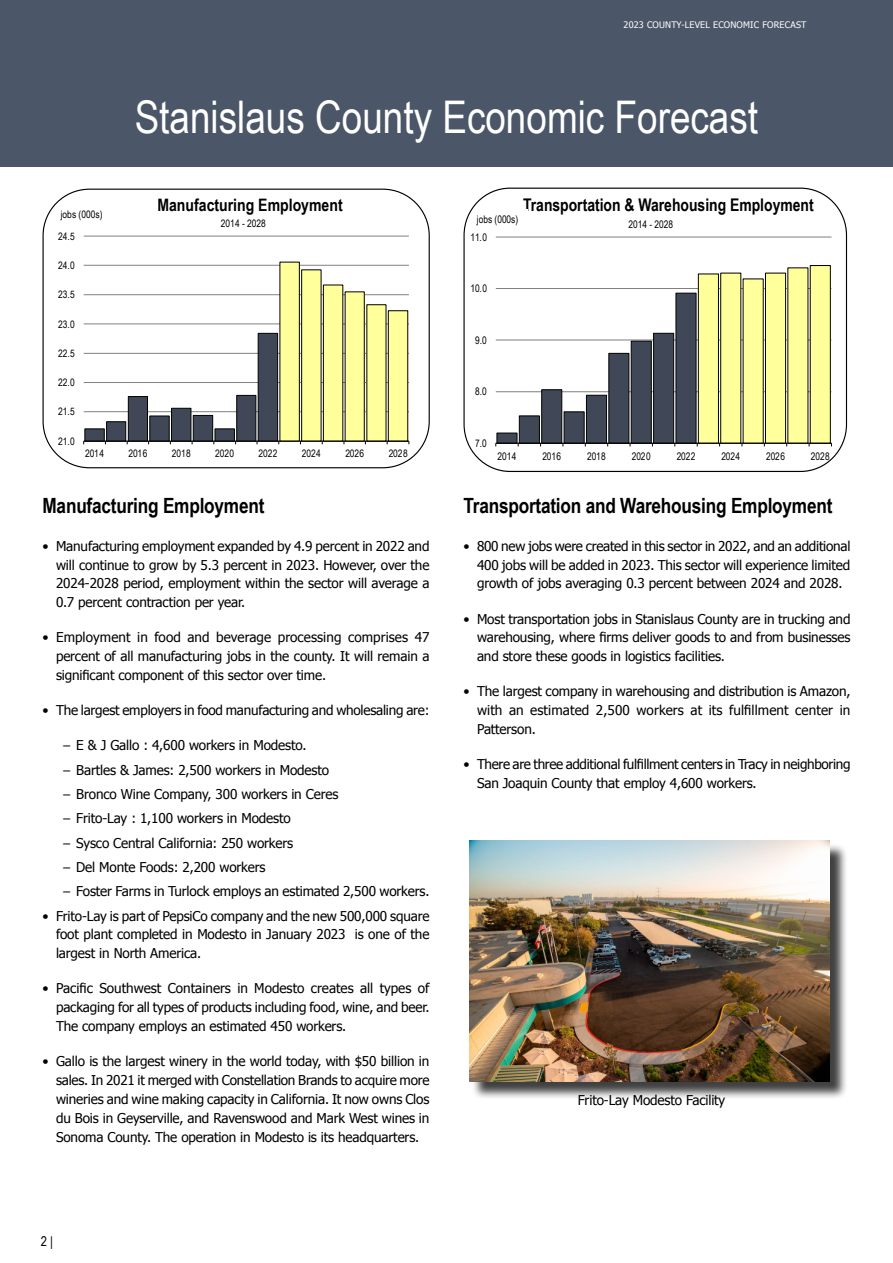
<style>
.page{position:relative;width:893px;height:1263px;background:#fff}
.page>*{position:absolute;margin:0;border:0;box-sizing:border-box;transform-origin:0 0}
.t1{font:45px "Arial Narrow";color:#fff}
.Profile_Subhead_1{font:700 21px "Arial Narrow";letter-spacing:-.01em;color:#000}
.t2{font:700 17.4px "Arial Narrow";color:#000}
.t3{font:700 17.1px "Arial Narrow";color:#000}
.Profile_Body_Text{font:13.5px/18.9px "Tahoma";letter-spacing:-.01em;color:#000;text-align:justify}
.t4{font:13.5px "Arial Narrow";color:#000}
.t5{font:10.5px "Arial Narrow";color:#000}
.t6{font:10.35px "Arial Narrow";letter-spacing:-.01em;color:#000}
.t7{font:9px "Tahoma";letter-spacing:.02em;color:#fff}
.s1{font-family:"Myriad Pro";font-size:15.9px}
</style>
<div class="page">
<div style="left:0;top:0;width:893px;height:167px;background:#4b5768"></div>
<hr style="left:84px;top:411px;width:325px;height:1px;background:#808080">
<hr style="left:84px;top:382px;width:325px;height:1px;background:#808080">
<hr style="left:84px;top:353px;width:325px;height:1px;background:#808080">
<hr style="left:84px;top:324px;width:325px;height:1px;background:#808080">
<hr style="left:84px;top:294px;width:325px;height:1px;background:#808080">
<hr style="left:84px;top:265px;width:325px;height:1px;background:#808080">
<hr style="left:84px;top:236px;width:325px;height:1px;background:#808080">
<div style="left:280px;top:262px;width:19px;height:179px;background:#ffff9b"></div>
<div style="left:280px;top:262px;width:20px;height:179px;border:1px solid #000"></div>
<div style="left:302px;top:270px;width:19px;height:171px;background:#ffff9b"></div>
<div style="left:301px;top:270px;width:20px;height:171px;border:1px solid #000"></div>
<div style="left:323px;top:285px;width:20px;height:156px;background:#ffff9b"></div>
<div style="left:323px;top:285px;width:20px;height:156px;border:1px solid #000"></div>
<div style="left:345px;top:292px;width:19px;height:149px;background:#ffff9b"></div>
<div style="left:345px;top:292px;width:20px;height:149px;border:1px solid #000"></div>
<div style="left:367px;top:305px;width:19px;height:136px;background:#ffff9b"></div>
<div style="left:388px;top:311px;width:20px;height:130px;background:#ffff9b"></div>
<div style="left:388px;top:310px;width:20px;height:131px;border:1px solid #000"></div>
<hr style="left:84px;top:441px;width:325px;height:1px;background:#000">
<svg style="left:83px;top:333px;width:196px;height:111px"></svg>
<hr style="left:496px;top:391px;width:335px;height:1px;background:#808080">
<hr style="left:496px;top:340px;width:335px;height:1px;background:#808080">
<hr style="left:496px;top:288px;width:335px;height:1px;background:#808080">
<hr style="left:496px;top:237px;width:335px;height:1px;background:#808080">
<div style="left:698px;top:274px;width:20px;height:169px;background:#ffff9b"></div>
<div style="left:698px;top:274px;width:21px;height:169px;border:1px solid #000"></div>
<div style="left:721px;top:273px;width:20px;height:170px;background:#ffff9b"></div>
<div style="left:720px;top:273px;width:21px;height:170px;border:1px solid #000"></div>
<div style="left:743px;top:279px;width:20px;height:164px;background:#ffff9b"></div>
<div style="left:765px;top:273px;width:21px;height:170px;background:#ffff9b"></div>
<div style="left:765px;top:273px;width:21px;height:170px;border:1px solid #000"></div>
<div style="left:788px;top:268px;width:20px;height:175px;background:#ffff9b"></div>
<div style="left:810px;top:266px;width:20px;height:177px;background:#ffff9b"></div>
<div style="left:810px;top:265px;width:21px;height:178px;border:1px solid #000"></div>
<hr style="left:496px;top:443px;width:335px;height:1px;background:#000">
<svg style="left:495px;top:293px;width:203px;height:153px"></svg>
<div style="left:472px;top:843px;width:376px;height:257px;background:#000;opacity:.75"></div>
<img style="left:469px;top:841px;width:361px;height:240px">
<p class="t7" style="left:624px;top:19px;width:184px">2023 COUNTY-LEVEL ECONOMIC FORECAST</p>
<p class="t6" style="left:61px;top:207px;width:43px">jobs (000s)</p>
<p class="t6" style="left:58px;top:228px;width:18px">24.5</p>
<p class="t6" style="left:58px;top:258px;width:18px">24.0</p>
<p class="t6" style="left:58px;top:287px;width:18px">23.5</p>
<p class="t6" style="left:58px;top:316px;width:18px">23.0</p>
<p class="t6" style="left:58px;top:346px;width:18px">22.5</p>
<p class="t6" style="left:58px;top:375px;width:18px">22.0</p>
<p class="t6" style="left:58px;top:404px;width:18px">21.5</p>
<p class="t6" style="left:58px;top:434px;width:18px">21.0</p>
<h1 class="t1" style="left:135px;top:85px;width:625px">Stanislaus County Economic Forecast</h1>
<p class="t3" style="left:157px;top:192px;width:187px">Manufacturing Employment</p>
<p class="t6" style="left:221px;top:215px;width:47px">2014 - 2028</p>
<p class="t2" style="left:523px;top:191px;width:292px">Transportation &amp; Warehousing Employment</p>
<p class="t5" style="left:629px;top:216px;width:46px">2014 - 2028</p>
<p class="t5" style="left:477px;top:212px;width:43px">jobs (000s)</p>
<p class="t5" style="left:471px;top:229px;width:18px">11.0</p>
<p class="t5" style="left:471px;top:281px;width:18px">10.0</p>
<p class="t5" style="left:475px;top:332px;width:13px">9.0</p>
<p class="t5" style="left:475px;top:384px;width:13px">8.0</p>
<p class="t5" style="left:475px;top:436px;width:13px">7.0</p>
<p class="t6" style="left:85px;top:446px;width:20px">2014</p>
<p class="t6" style="left:128px;top:446px;width:20px">2016</p>
<p class="t6" style="left:172px;top:446px;width:20px">2018</p>
<p class="t6" style="left:215px;top:446px;width:20px">2020</p>
<p class="t6" style="left:259px;top:446px;width:20px">2022</p>
<p class="t6" style="left:302px;top:446px;width:20px">2024</p>
<p class="t6" style="left:345px;top:446px;width:20px">2026</p>
<p class="t6" style="left:389px;top:446px;width:20px">2028</p>
<h1 class="Profile_Subhead_1" style="left:43px;top:489px;width:223px">Manufacturing Employment</h1>
<p class="Profile_Body_Text" style="left:56px;top:536px;width:375px;text-indent:-14px">• Manufacturing employment expanded by 4.9 percent in 2022 and will continue to grow by 5.3 percent in 2023. However, over the 2024-2028 period, employment within the sector will average a 0.7 percent contraction per year.</p>
<p class="Profile_Body_Text" style="left:56px;top:627px;width:375px;text-indent:-14px">• Employment in food and beverage processing comprises 47 percent of all manufacturing jobs in the county. It will remain a significant component of this sector over time.</p>
<p class="Profile_Body_Text" style="left:43px;top:700px;width:388px">• The largest employers in food manufacturing and wholesaling are:</p>
<p class="Profile_Body_Text" style="left:63px;top:735px;width:245px"><span class="s1">–</span> E &amp; J Gallo : 4,600 workers in Modesto.</p>
<p class="Profile_Body_Text" style="left:63px;top:760px;width:268px"><span class="s1">–</span> Bartles &amp; James: 2,500 workers in Modesto</p>
<p class="Profile_Body_Text" style="left:63px;top:784px;width:277px"><span class="s1">–</span> Bronco Wine Company, 300 workers in Ceres</p>
<p class="Profile_Body_Text" style="left:63px;top:808px;width:229px"><span class="s1">–</span> Frito-Lay : 1,100 workers in Modesto</p>
<p class="Profile_Body_Text" style="left:63px;top:833px;width:232px"><span class="s1">–</span> Sysco Central California: 250 workers</p>
<p class="Profile_Body_Text" style="left:63px;top:857px;width:204px"><span class="s1">–</span> Del Monte Foods: 2,200 workers</p>
<p class="Profile_Body_Text" style="left:63px;top:881px;width:368px"><span class="s1">–</span> Foster Farms in Turlock employs an estimated 2,500 workers.</p>
<p class="Profile_Body_Text" style="left:56px;top:905px;width:375px;text-indent:-14px">• Frito-Lay is part of PepsiCo company and the new 500,000 square foot plant completed in Modesto in January 2023 is one of the largest in North America.</p>
<p class="Profile_Body_Text" style="left:56px;top:978px;width:375px;text-indent:-14px">• Pacific Southwest Containers in Modesto creates all types of packaging for all types of products including food, wine, and beer.<br>The company employs an estimated 450 workers.</p>
<p class="Profile_Body_Text" style="left:56px;top:1051px;width:375px;text-indent:-14px">• Gallo is the largest winery in the world today, with $50 billion in sales. In 2021 it merged with Constellation Brands to acquire more wineries and wine making capacity in California. It now owns Clos du Bois in Geyserville, and Ravenswood and Mark West wines in Sonoma County. The operation in Modesto is its headquarters.</p>
<p class="t5" style="left:498px;top:448px;width:20px">2014</p>
<p class="t5" style="left:542px;top:448px;width:20px">2016</p>
<p class="t5" style="left:587px;top:448px;width:20px">2018</p>
<p class="t5" style="left:632px;top:448px;width:20px">2020</p>
<p class="t5" style="left:677px;top:448px;width:20px">2022</p>
<p class="t5" style="left:721px;top:448px;width:20px">2024</p>
<p class="t5" style="left:766px;top:448px;width:20px">2026</p>
<p class="t5" style="left:811px;top:448px;width:20px">2028</p>
<h1 class="Profile_Subhead_1" style="left:463px;top:489px;width:370px">Transportation and Warehousing Employment</h1>
<p class="Profile_Body_Text" style="left:477px;top:536px;width:375px;text-indent:-14px">• 800 new jobs were created in this sector in 2022, and an additional 400 jobs will be added in 2023. This sector will experience limited growth of jobs averaging 0.3 percent between 2024 and 2028.</p>
<p class="Profile_Body_Text" style="left:477px;top:608px;width:375px;text-indent:-14px">• Most transportation jobs in Stanislaus County are in trucking and warehousing, where firms deliver goods to and from businesses and store these goods in logistics facilities.</p>
<p class="Profile_Body_Text" style="left:477px;top:681px;width:375px;text-indent:-14px">• The largest company in warehousing and distribution is Amazon, with an estimated 2,500 workers at its fulfillment center in Patterson.</p>
<p class="Profile_Body_Text" style="left:477px;top:754px;width:375px;text-indent:-14px">• There are three additional fulfillment centers in Tracy in neighboring<br>San Joaquin County that employ 4,600 workers.</p>
<p class="Profile_Body_Text" style="left:578px;top:1090px;width:149px">Frito-Lay Modesto Facility</p>
<p class="t4" style="left:41px;top:1231px;width:14px">2 |</p>
</div>
